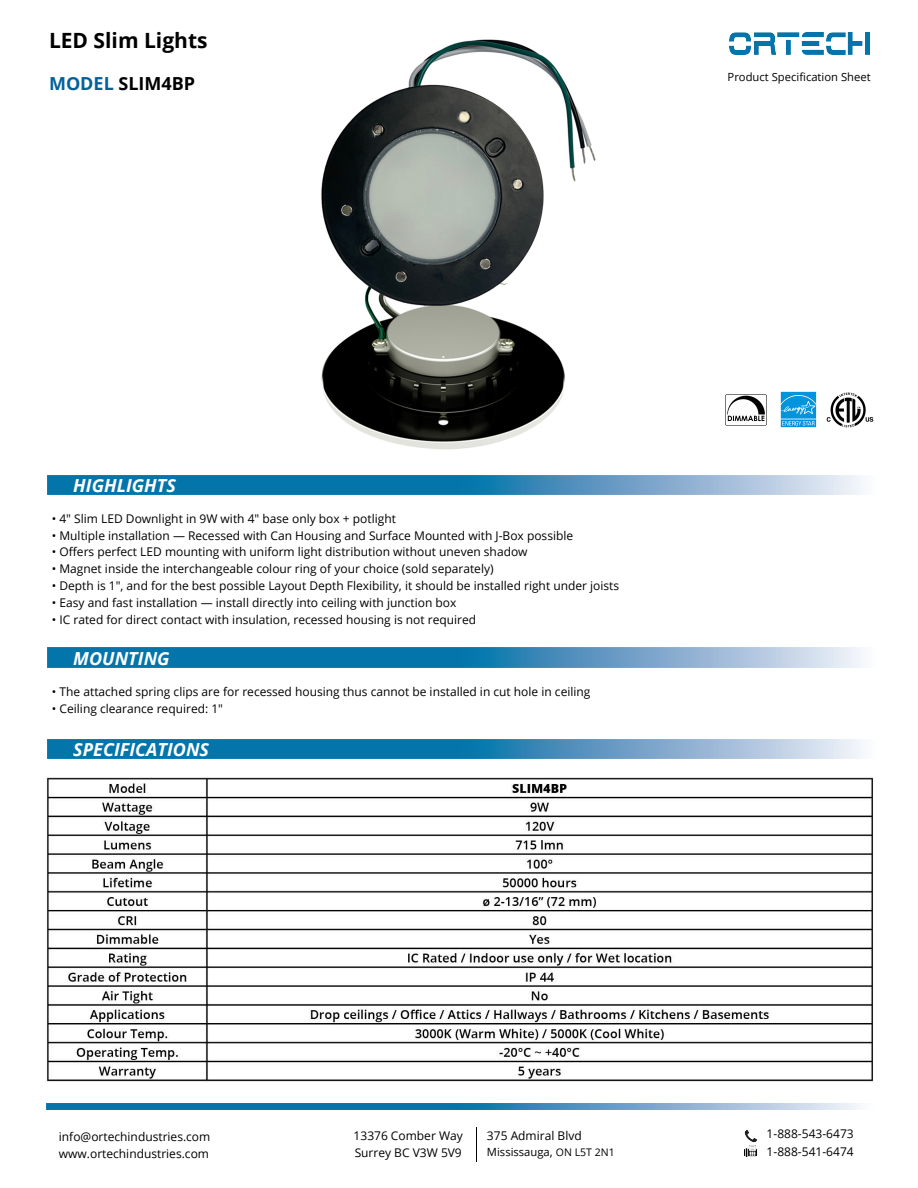
<style>
.page{position:relative;width:918px;height:1188px;background:#fff}
.page>*{position:absolute;margin:0;border:0;box-sizing:border-box;transform-origin:0 0}
.t1{font:700 21px "Open Sans";color:#000}
.t2{font:italic 700 18px "Open Sans";color:#fff}
.t3{font:700 18px "Open Sans";color:#000}
.t4{font:12px/18px "Open Sans";color:#000}
.t5{font:11.25px "Open Sans";color:#000}
.s1{color:#04629a}
.s2{font-size:12px}
.s3{font-size:10.5px}
</style>
<div class="page">
<img style="left:321px;top:39px;width:275px;height:411px">
<img style="left:729px;top:33px;width:141px;height:22px">
<img style="left:47px;top:475px;width:816px;height:20px">
<svg style="left:744px;top:1130px;width:13px;height:27px"></svg>
<img style="left:46px;top:1103px;width:814px;height:6px">
<img style="left:476px;top:1128px;width:1px;height:34px">
<img style="left:781px;top:392px;width:35px;height:36px">
<img style="left:725px;top:394px;width:41px;height:32px">
<img style="left:827px;top:392px;width:46px;height:36px">
<img style="left:47px;top:777px;width:826px;height:305px">
<img style="left:47px;top:648px;width:816px;height:19px">
<img style="left:47px;top:739px;width:816px;height:20px">
<h1 class="t1" style="left:49px;top:25px;width:160px">LED Slim Lights</h1>
<h2 class="t3" style="left:49px;top:71px;width:148px"><span class="s1">MODEL</span> SLIM4BP</h2>
<p class="t5" style="left:728px;top:70px;width:145px">Product Specification Sheet</p>
<h2 class="t2" style="left:73px;top:473px;width:104px">HIGHLIGHTS</h2>
<p class="t4" style="left:52px;top:509px;width:346px">• 4" Slim LED Downlight in 9W with 4" base only box + potlight</p>
<p class="t4" style="left:52px;top:526px;width:523px">• Multiple installation — Recessed with Can Housing and Surface Mounted with J-Box possible</p>
<p class="t4" style="left:52px;top:543px;width:477px">• Offers perfect LED mounting with uniform light distribution without uneven shadow</p>
<p class="t4" style="left:52px;top:560px;width:443px">• Magnet inside the interchangeable colour ring of your choice (sold separately)</p>
<p class="t4" style="left:52px;top:576px;width:569px">• Depth is 1", and for the best possible Layout Depth Flexibility, it should be installed right under joists</p>
<p class="t4" style="left:52px;top:593px;width:406px">• Easy and fast installation — install directly into ceiling with junction box</p>
<p class="t4" style="left:52px;top:610px;width:426px">• IC rated for direct contact with insulation, recessed housing is not required</p>
<h2 class="t2" style="left:73px;top:645px;width:98px">MOUNTING</h2>
<p class="t4" style="left:52px;top:683px;width:540px">• The attached spring clips are for recessed housing thus cannot be installed in cut hole in ceiling</p>
<p class="t4" style="left:52px;top:700px;width:173px">• Ceiling clearance required: 1"</p>
<h2 class="t2" style="left:73px;top:737px;width:137px">SPECIFICATIONS</h2>
<p class="t4" style="left:354px;top:1126px;width:111px">13376 Comber Way<br>Surrey BC V3W 5V9</p>
<p class="t4" style="left:59px;top:1128px;width:153px;line-height:16.8px">info@ortechindustries.com www.ortechindustries.com</p>
<p class="t4" style="left:487px;top:1126px;width:96px">375 Admiral Blvd</p>
<p class="t5" style="left:487px;top:1145px;width:129px">Mississauga<span class="s2">,</span> <span class="s3">ON L5T 2N1</span></p>
<p class="t4" style="left:767px;top:1125px;width:89px">1-888-543-6473<br>1-888-541-6474</p>
</div>
